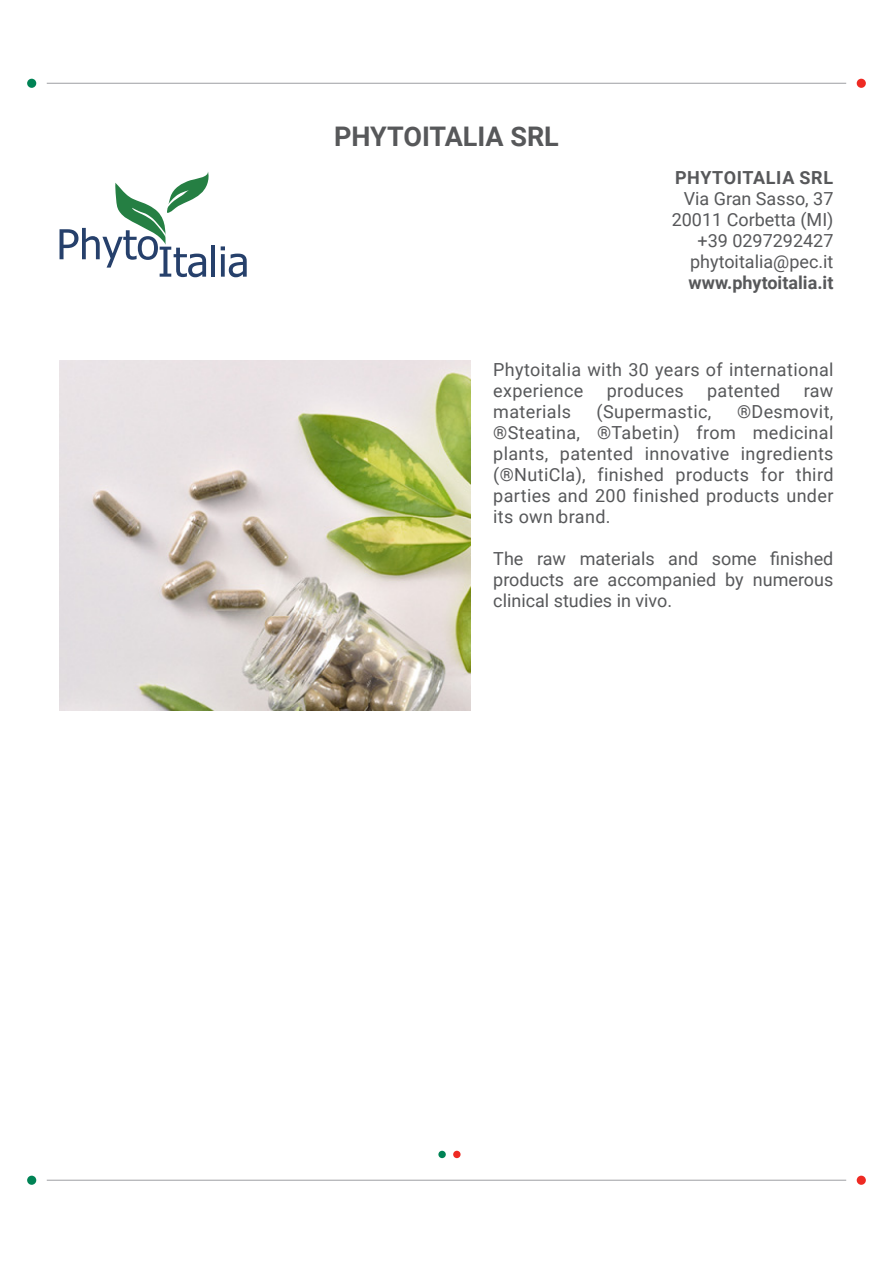
<style>
.page{position:relative;width:893px;height:1263px;background:#fff}
.page>*{position:absolute;margin:0;border:0;box-sizing:border-box;transform-origin:0 0}
.t1{font:700 27px "Roboto";color:#57585a}
.t2{font:18px/21px "Roboto";letter-spacing:.02em;color:#57585a;text-align:justify}
.t3{font:18px/21px "Roboto";color:#57585a;text-align:right}
.t4{font:700 18px "Roboto";color:#57585a}
.t5{font:700 18px "Roboto";letter-spacing:.035em;color:#57585a}
</style>
<div class="page">
<hr style="left:47px;top:83px;width:799px;height:1px;background:#a8a9ad">
<div style="left:857px;top:79px;width:9px;height:9px;background:#ee2a23;border-radius:50%"></div>
<div style="left:27px;top:79px;width:9px;height:9px;background:#008355;border-radius:50%"></div>
<hr style="left:47px;top:1180px;width:799px;height:1px;background:#a8a9ad">
<div style="left:857px;top:1176px;width:9px;height:9px;background:#ee2a23;border-radius:50%"></div>
<div style="left:27px;top:1176px;width:9px;height:9px;background:#008355;border-radius:50%"></div>
<div style="left:438px;top:1151px;width:8px;height:7px;background:#008355;border-radius:50%"></div>
<div style="left:453px;top:1151px;width:8px;height:7px;background:#ee2a23;border-radius:50%"></div>
<img style="left:60px;top:360px;width:411px;height:350px">
<hr style="left:211px;top:245px;width:4px;height:32px;background:#26406b">
<svg style="left:221px;top:246px;width:26px;height:31px"></svg>
<svg style="left:60px;top:172px;width:149px;height:105px"></svg>
<h1 class="t1" style="left:334px;top:118px;width:226px">PHYTOITALIA SRL</h1>
<p class="t5" style="left:675px;top:165px;width:160px">PHYTOITALIA SRL</p>
<p class="t3" style="left:672px;top:187px;width:163px">Via Gran Sasso, 37<br>20011 Corbetta (MI) +39 0297292427 phytoitalia@pec.it</p>
<p class="t4" style="left:689px;top:270px;width:146px">www.phytoitalia.it</p>
<p class="t2" style="left:493px;top:358px;width:342px">Phytoitalia with 30 years of international experience</p>
<p class="t2" style="left:607px;top:379px;width:79px">produces</p>
<p class="t2" style="left:707px;top:379px;width:75px">patented</p>
<p class="t2" style="left:804px;top:379px;width:31px">raw</p>
<p class="t2" style="left:493px;top:400px;width:79px">materials</p>
<p class="t2" style="left:597px;top:400px;width:116px">(Supermastic,</p>
<p class="t2" style="left:493px;top:400px;width:342px;text-indent:244px">®Desmovit, ®Steatina, ®Tabetin) from medicinal plants, patented innovative ingredients (®NutiCla), finished products for third parties and 200 finished products under its own brand.</p>
<p class="t2" style="left:493px;top:547px;width:342px">The raw materials and some finished products are accompanied by numerous clinical studies in vivo.</p>
</div>
